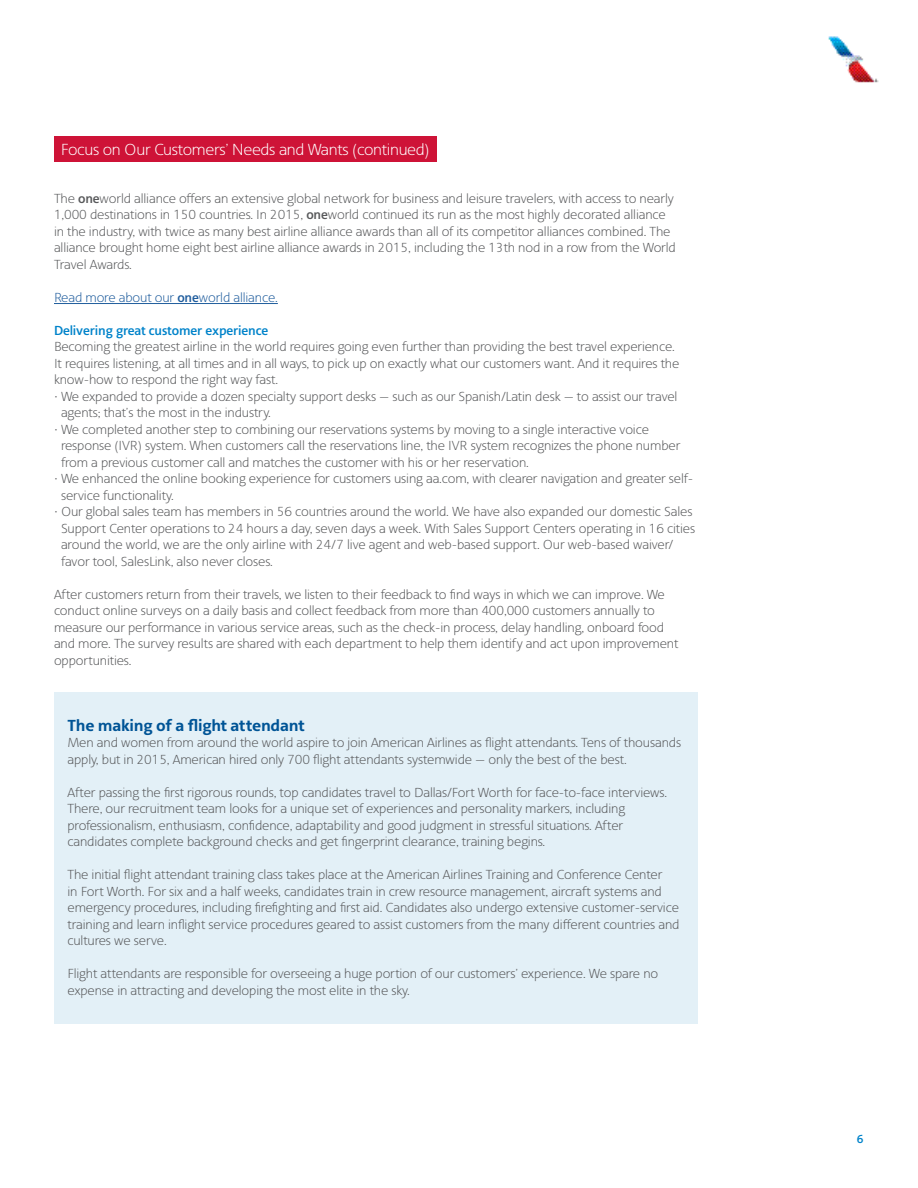
<style>
.page{position:relative;width:918px;height:1188px;background:#fff}
.page>*{position:absolute;margin:0;border:0;box-sizing:border-box;transform-origin:0 0}
.t1{font:300 16.5px "American Sans";letter-spacing:-.02em;color:#fff}
.t2{font:700 16.5px "American Sans";letter-spacing:-.01em;color:#005496}
.t3{font:300 13.5px/16.5px "American Sans";letter-spacing:-.01em;color:#58595b}
.t4{font:300 13.5px "American Sans";letter-spacing:-.01em;color:#215e9e}
.t5{font:500 13.5px "American Sans";letter-spacing:-.01em;color:#0083ca}
.t6{font:500 12px "American Sans";color:#0083ca}
.s1{font-weight:500}
</style>
<div class="page">
<img style="left:828px;top:37px;width:51px;height:46px">
<div style="left:54px;top:692px;width:644px;height:332px;background:#e3f0f7"></div>
<hr style="left:54px;top:303px;width:224px;height:1px;background:#215e9e">
<div style="left:54px;top:136px;width:382px;height:26px;background:#ce1337"></div>
<p class="t1" style="left:61px;top:141px;width:370px">Focus on Our Customers’ Needs and Wants (continued)</p>
<p class="t3" style="left:54px;top:190px;width:623px">The <span class="s1">one</span>world alliance offers an extensive global network for business and leisure travelers, with access to nearly 1,000 destinations in 150 countries. In 2015, <span class="s1">one</span>world continued its run as the most highly decorated alliance in the industry, with twice as many best airline alliance awards than all of its competitor alliances combined. The alliance brought home eight best airline alliance awards in 2015, including the 13th nod in a row from the World Travel Awards.</p>
<p class="t4" style="left:54px;top:290px;width:225px">Read more about our <span class="s1">one</span>world alliance.</p>
<p class="t5" style="left:54px;top:322px;width:216px">Delivering great customer experience</p>
<p class="t3" style="left:54px;top:338px;width:627px">Becoming the greatest airline in the world requires going even further than providing the best travel experience.<br>It requires listening, at all times and in all ways, to pick up on exactly what our customers want. And it requires the know-how to respond the right way fast.</p>
<p class="t3" style="left:61px;top:388px;width:618px;text-indent:-7px">• We expanded to provide a dozen specialty support desks — such as our Spanish/Latin desk — to assist our travel agents; that’s the most in the industry.</p>
<p class="t3" style="left:61px;top:421px;width:621px;text-indent:-7px">• We completed another step to combining our reservations systems by moving to a single interactive voice response (IVR) system. When customers call the reservations line, the IVR system recognizes the phone number from a previous customer call and matches the customer with his or her reservation.</p>
<p class="t3" style="left:61px;top:470px;width:634px;text-indent:-7px">• We enhanced the online booking experience for customers using aa.com, with clearer navigation and greater self&shy;service functionality.</p>
<p class="t3" style="left:61px;top:503px;width:636px;text-indent:-7px">• Our global sales team has members in 56 countries around the world. We have also expanded our domestic Sales Support Center operations to 24 hours a day, seven days a week. With Sales Support Centers operating in 16 cities around the world, we are the only airline with 24/7 live agent and web-based support. Our web-based waiver/ favor tool, SalesLink, also never closes.</p>
<p class="t3" style="left:54px;top:586px;width:626px">After customers return from their travels, we listen to their feedback to find ways in which we can improve. We conduct online surveys on a daily basis and collect feedback from more than 400,000 customers annually to measure our performance in various service areas, such as the check-in process, delay handling, onboard food and more. The survey results are shared with each department to help them identify and act upon improvement opportunities.</p>
<p class="t2" style="left:68px;top:716px;width:239px">The making of a flight attendant</p>
<p class="t3" style="left:68px;top:734px;width:615px">Men and women from around the world aspire to join American Airlines as flight attendants. Tens of thousands apply, but in 2015, American hired only 700 flight attendants systemwide — only the best of the best.</p>
<p class="t3" style="left:68px;top:784px;width:601px">After passing the first rigorous rounds, top candidates travel to Dallas/Fort Worth for face-to-face interviews.<br>There, our recruitment team looks for a unique set of experiences and personality markers, including professionalism, enthusiasm, confidence, adaptability and good judgment in stressful situations. After candidates complete background checks and get fingerprint clearance, training begins.</p>
<p class="t3" style="left:68px;top:866px;width:614px">The initial flight attendant training class takes place at the American Airlines Training and Conference Center<br>in Fort Worth. For six and a half weeks, candidates train in crew resource management, aircraft systems and emergency procedures, including firefighting and first aid. Candidates also undergo extensive customer-service training and learn inflight service procedures geared to assist customers from the many different countries and cultures we serve.</p>
<p class="t3" style="left:68px;top:965px;width:592px">Flight attendants are responsible for overseeing a huge portion of our customers’ experience. We spare no expense in attracting and developing the most elite in the sky.</p>
<p class="t6" style="left:857px;top:1132px;width:9px">6</p>
</div>
